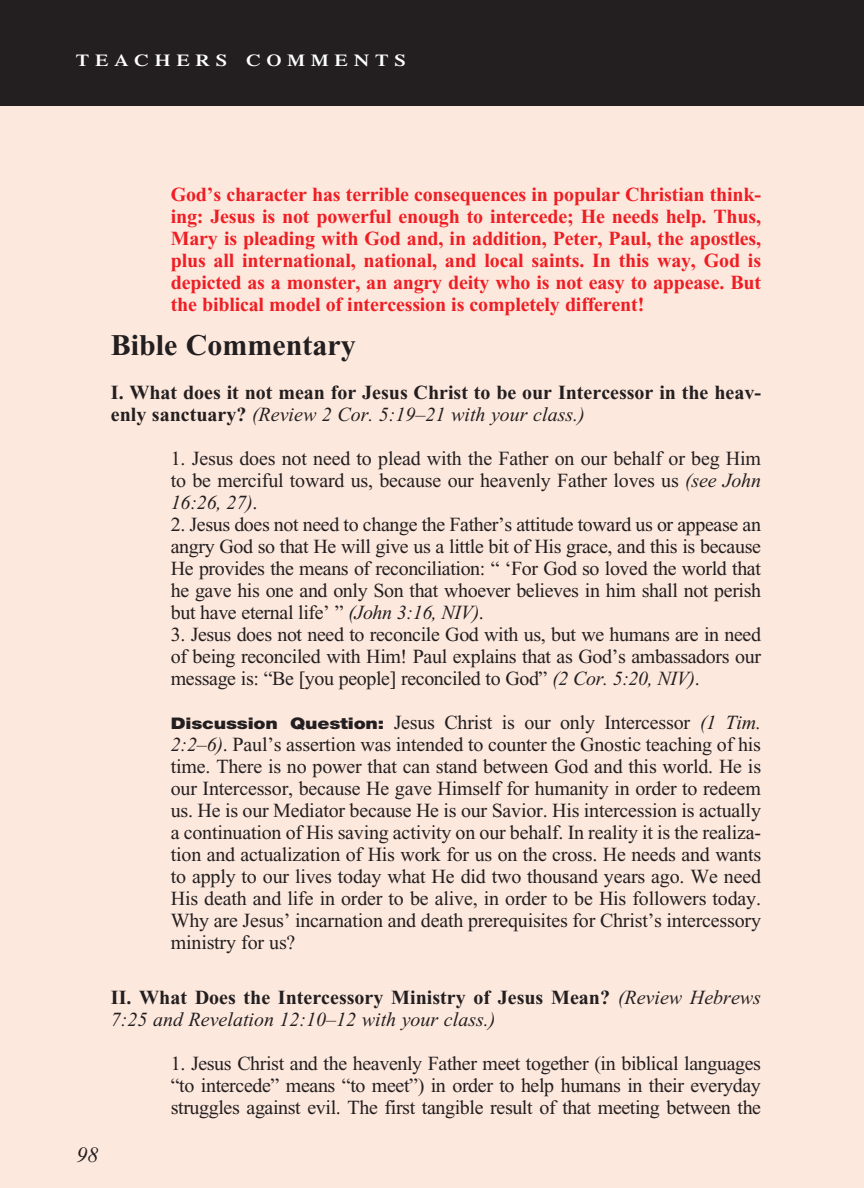
<style>
.page{position:relative;width:864px;height:1188px;background:#fff}
.page>*{position:absolute;margin:0;border:0;box-sizing:border-box;transform-origin:0 0}
.T_Aim_hang_indent{font:700 30px "Times New Roman";color:#231f20}
.t1{font:italic 22px "Times New Roman";color:#231f20}
.Objectives_Body_Text{font:20px/22px "Times New Roman";letter-spacing:-.02em;color:#231f20;text-align:justify}
.First_Line_Space_Tea{font:20px/22px "Times New Roman";letter-spacing:-.01em;color:#231f20;text-align:justify}
.First_Line_Space_Tea-2{font:700 20px/22px "Times New Roman";letter-spacing:-.01em;color:#ee1e24;text-align:justify}
.Roman_Numeral_Sub_He{font:700 20px/22px "Times New Roman";color:#231f20}
.Roman_Numeral_Sub_He-2{font:italic 20px/22px "Times New Roman";color:#231f20}
.t2{font:600 16.8px "Times";letter-spacing:.285em;color:#fff;scale:1.2 1}
.s1{font-weight:400;font-style:italic}
.s2{font-style:italic}
.s3{font-family:"Helvetica Neue";font-weight:900;font-size:16px}
.s4{font-weight:700;font-style:normal}
</style>
<div class="page">
<div style="left:0;top:98px;width:864px;height:1090px;background:#fde8dd"></div>
<div style="left:0;top:0;width:864px;height:105px;background:#231f20"></div>
<p class="t2" style="left:76px;top:51px;width:276px">TEACHERS COMMENTS</p>
<p class="t1" style="left:77px;top:1143px;width:23px">98</p>
<p class="First_Line_Space_Tea-2" style="left:171px;top:183px;width:592px">God’s character has terrible consequences in popular Christian think&shy;ing: Jesus is not powerful enough to intercede; He needs help. Thus, Mary is pleading with God and, in addition, Peter, Paul, the apostles, plus all international, national, and local saints. In this way, God is depicted as a monster, an angry deity who is not easy to appease. But the biblical model of intercession is completely different!</p>
<p class="T_Aim_hang_indent" style="left:111px;top:328px;width:246px">Bible Commentary</p>
<p class="Roman_Numeral_Sub_He" style="left:111px;top:381px;width:652px">I. What does it not mean for Jesus Christ to be our Intercessor in the heav&shy;enly sanctuary? <span class="s1">(Review 2 Cor. 5:19–21 with your class.)</span></p>
<p class="Objectives_Body_Text" style="left:171px;top:447px;width:592px">1. Jesus does not need to plead with the Father on our behalf or beg Him to be merciful toward us, because our heavenly Father loves us <span class="s2">(see John 16:26, 27)</span>.</p>
<p class="Objectives_Body_Text" style="left:171px;top:513px;width:592px">2. Jesus does not need to change the Father’s attitude toward us or appease an angry God so that He will give us a little bit of His grace, and this is because He provides the means of reconciliation: “ ‘For God so loved the world that he gave his one and only Son that whoever believes in him shall not perish but have eternal life’ ” <span class="s2">(John 3:16, NIV)</span>.</p>
<p class="Objectives_Body_Text" style="left:171px;top:623px;width:592px">3. Jesus does not need to reconcile God with us, but we humans are in need of being reconciled with Him! Paul explains that as God’s ambassadors our message is: “Be [you people] reconciled to God” <span class="s2">(2 Cor. 5:20, NIV)</span>.</p>
<p class="First_Line_Space_Tea" style="left:171px;top:711px;width:592px"><span class="s3">Discussion Question:</span> Jesus Christ is our only Intercessor <span class="s2">(1 Tim.<br>2:2–6)</span>. Paul’s assertion was intended to counter the Gnostic teaching of his time. There is no power that can stand between God and this world. He is our Intercessor, because He gave Himself for humanity in order to redeem us. He is our Mediator because He is our Savior. His intercession is actually a continuation of His saving activity on our behalf. In reality it is the realiza&shy;tion and actualization of His work for us on the cross. He needs and wants to apply to our lives today what He did two thousand years ago. We need His death and life in order to be alive, in order to be His followers today.<br>Why are Jesus’ incarnation and death prerequisites for Christ’s intercessory ministry for us?</p>
<p class="Roman_Numeral_Sub_He-2" style="left:111px;top:987px;width:652px"><span class="s4">II. What Does the Intercessory Ministry of Jesus Mean?</span> (Review Hebrews<br>7:25 and Revelation 12:10–12 with your class.)</p>
<p class="Objectives_Body_Text" style="left:171px;top:1053px;width:592px">1. Jesus Christ and the heavenly Father meet together (in biblical languages “to intercede” means “to meet”) in order to help humans in their everyday struggles against evil. The first tangible result of that meeting between the</p>
</div>
